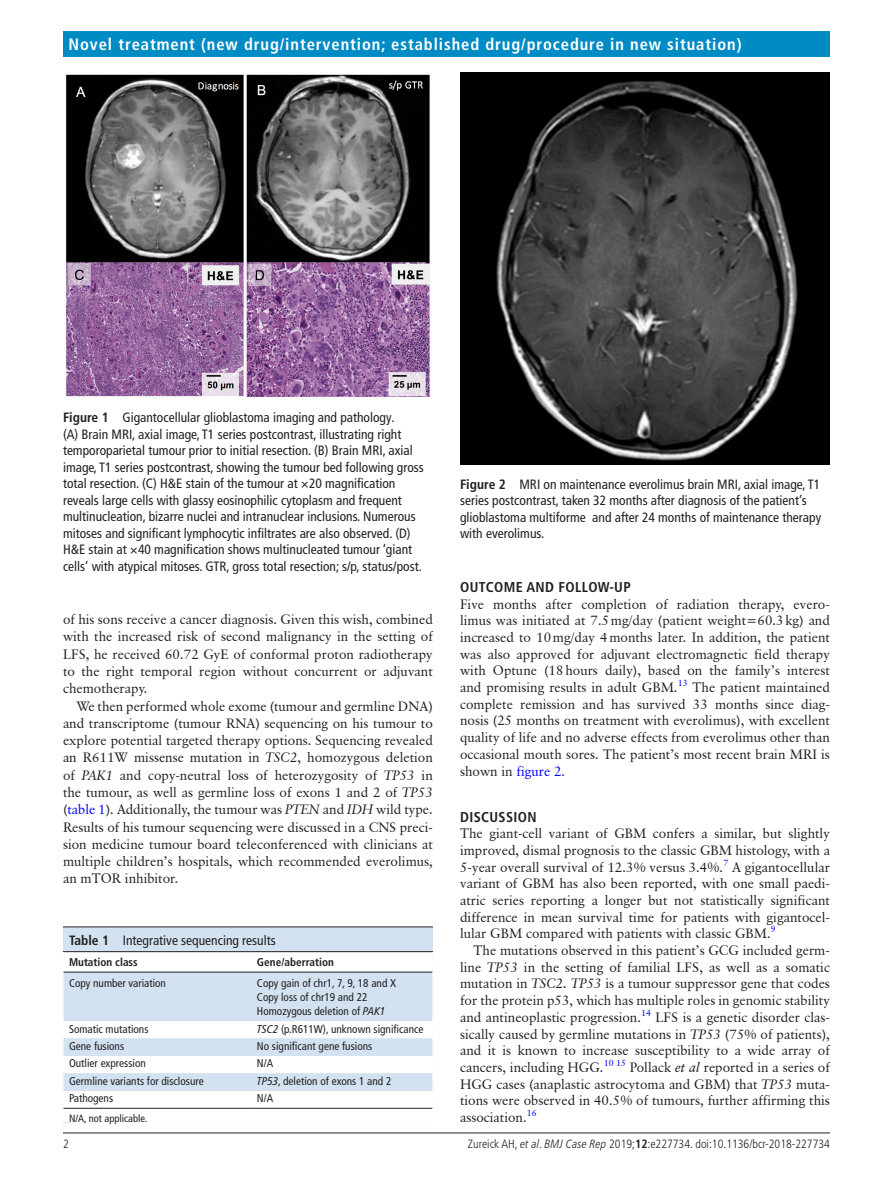
<style>
.page{position:relative;width:893px;height:1191px;background:#fff}
.page>*{position:absolute;margin:0;border:0;box-sizing:border-box;transform-origin:0 0}
.t1{font:700 condensed 16.5px "Frutiger LT Pro";letter-spacing:.055em;color:#fff}
.t2{font:700 condensed 14.25px "Frutiger LT Pro";letter-spacing:.025em;color:#231f20}
.t3{font:13.5px/16.6px "Classical Garamond BT";color:#231f20;text-align:justify}
.t4{font:condensed 13.5px/16.5px "Frutiger LT Pro";color:#231f20}
.t5{font:300 condensed 12px "Frutiger LT Pro";color:#231f20}
.t6{font:condensed 11.25px/14.2px "Frutiger LT Pro";color:#231f20}
.t7{font:700 condensed 11.25px "Frutiger LT Pro";color:#231f20}
.t8{font:condensed 10.5px "Frutiger LT Pro";color:#231f20}
.t9{font:9px "Classical Garamond BT";color:#00f}
.s1{font-weight:700}
.s2{font-style:italic}
.s3{color:#00f}
</style>
<div class="page">
<hr style="left:63px;top:1132px;width:767px;height:1px;background:#231f20">
<div style="left:63px;top:31px;width:767px;height:25px;background:#008bc5"></div>
<img style="left:66px;top:74px;width:364px;height:324px">
<div style="left:63px;top:927px;width:370px;height:195px;background:#d2e2f0"></div>
<hr style="left:63px;top:926px;width:370px;height:1px;background:#231f20">
<div style="left:64px;top:952px;width:369px;height:155px;background:#fff"></div>
<svg style="left:64px;top:972px;width:369px;height:118px"></svg>
<div style="left:63px;top:1108px;width:370px;height:14px;background:#fff"></div>
<hr style="left:63px;top:951px;width:188px;height:1px;background:#231f20">
<hr style="left:63px;top:971px;width:188px;height:1px;background:#231f20">
<hr style="left:251px;top:951px;width:182px;height:1px;background:#231f20">
<hr style="left:251px;top:971px;width:182px;height:1px;background:#231f20">
<hr style="left:63px;top:1107px;width:188px;height:1px;background:#231f20">
<hr style="left:251px;top:1107px;width:182px;height:1px;background:#231f20">
<svg style="left:63px;top:952px;width:1px;height:20px"></svg>
<hr style="left:63px;top:972px;width:1px;height:49px;background:#fff">
<svg style="left:63px;top:1021px;width:1px;height:88px"></svg>
<img style="left:460px;top:72px;width:370px;height:392px">
<p class="t1" style="left:69px;top:34px;width:674px">Novel treatment (new drug/intervention; established drug/procedure in new situation)</p>
<p class="t4" style="left:63px;top:409px;width:362px"><span class="s1">Figure 1</span> Gigantocellular glioblastoma imaging and pathology.<br>(A) Brain MRI, axial image, T1 series postcontrast, illustrating right temporoparietal tumour prior to initial resection. (B) Brain MRI, axial image, T1 series postcontrast, showing the tumour bed following gross total resection. (C) H&amp;E stain of the tumour at ×20 magnification reveals large cells with glassy eosinophilic cytoplasm and frequent multinucleation, bizarre nuclei and intranuclear inclusions. Numerous mitoses and significant lymphocytic infiltrates are also observed. (D)<br>H&amp;E stain at ×40 magnification shows multinucleated tumour ‘giant cells’ with atypical mitoses. GTR, gross total resection; s/p, status/post.</p>
<p class="t3" style="left:63px;top:610px;width:371px;line-height:17.2px">of his sons receive a cancer diagnosis. Given this wish, combined with the increased risk of second malignancy in the setting of LFS, he received 60.72 GyE of conformal proton radiotherapy to the right temporal region without concurrent or adjuvant chemotherapy.</p>
<p class="t3" style="left:63px;top:697px;width:371px;line-height:17.2px;text-indent:14px">We then performed whole exome (tumour and germline DNA) and transcriptome (tumour RNA) sequencing on his tumour to explore potential targeted therapy options. Sequencing revealed an R611W missense mutation in <span class="s2">TSC2</span>, homozygous deletion of <span class="s2">PAK1</span> and copy-neutral loss of heterozygosity of <span class="s2">TP53</span> in the tumour, as well as germline loss of exons 1 and 2 of <span class="s2">TP53 </span>(<span class="s3">table 1</span>). Additionally, the tumour was <span class="s2">PTEN</span> and <span class="s2">IDH</span> wild type.<br>Results of his tumour sequencing were discussed in a CNS preci&shy;sion medicine tumour board teleconferenced with clinicians at multiple children’s hospitals, which recommended everolimus, an mTOR inhibitor.</p>
<p class="t4" style="left:69px;top:932px;width:208px"><span class="s1">Table 1</span> Integrative sequencing results</p>
<p class="t7" style="left:69px;top:955px;width:70px">Mutation class</p>
<p class="t7" style="left:257px;top:955px;width:78px">Gene/aberration</p>
<p class="t6" style="left:69px;top:975px;width:99px">Copy number variation</p>
<p class="t6" style="left:257px;top:975px;width:141px">Copy gain of chr1, 7, 9, 18 and X<br>Copy loss of chr19 and 22<br>Homozygous deletion of <span class="s2">PAK1</span></p>
<p class="t6" style="left:69px;top:1021px;width:81px">Somatic mutations</p>
<p class="t6" style="left:257px;top:1021px;width:168px"><span class="s2">TSC2</span> (p.R611W), unknown significance</p>
<p class="t6" style="left:69px;top:1039px;width:57px">Gene fusions</p>
<p class="t6" style="left:257px;top:1039px;width:117px">No significant gene fusions</p>
<p class="t6" style="left:69px;top:1056px;width:78px">Outlier expression</p>
<p class="t6" style="left:257px;top:1056px;width:18px">N/A</p>
<p class="t6" style="left:69px;top:1073px;width:136px">Germline variants for disclosure</p>
<p class="t6" style="left:257px;top:1073px;width:136px"><span class="s2">TP53</span>, deletion of exons 1 and 2</p>
<p class="t6" style="left:69px;top:1091px;width:46px">Pathogens</p>
<p class="t6" style="left:257px;top:1091px;width:18px">N/A</p>
<p class="t8" style="left:69px;top:1112px;width:80px">N/A, not applicable.</p>
<p class="t4" style="left:460px;top:476px;width:363px"><span class="s1">Figure 2</span> MRI on maintenance everolimus brain MRI, axial image, T1 series postcontrast, taken 32 months after diagnosis of the patient’s glioblastoma multiforme and after 24 months of maintenance therapy with everolimus.</p>
<p class="t2" style="left:460px;top:578px;width:172px">Outcome and follow-up</p>
<p class="t3" style="left:460px;top:595px;width:371px">Five months after completion of radiation therapy, evero&shy;limus was initiated at 7.5mg/day (patient weight=60.3kg) and increased to 10mg/day 4months later. In addition, the patient was also approved for adjuvant electromagnetic field therapy with Optune (18hours daily), based on the family’s interest and promising results in adult GBM.</p>
<p class="t9" style="left:678px;top:677px;width:11px">13</p>
<p class="t3" style="left:460px;top:679px;width:371px;text-indent:233px">The patient maintained complete remission and has survived 33 months since diag&shy;nosis (25 months on treatment with everolimus), with excellent quality of life and no adverse effects from everolimus other than occasional mouth sores. The patient’s most recent brain MRI is shown in <span class="s3">figure 2</span>.</p>
<p class="t2" style="left:460px;top:808px;width:78px">Discussion</p>
<p class="t3" style="left:460px;top:825px;width:371px">The giant-cell variant of GBM confers a similar, but slightly improved, dismal prognosis to the classic GBM histology, with a 5-year overall survival of 12.3% versus 3.4%.</p>
<p class="t9" style="left:723px;top:857px;width:6px">7</p>
<p class="t3" style="left:460px;top:858px;width:371px;text-indent:272px">A gigantocellular variant of GBM has also been reported, with one small paedi&shy;atric series reporting a longer but not statistically significant difference in mean survival time for patients with gigantocel&shy;lular GBM compared with patients with classic GBM.</p>
<p class="t9" style="left:771px;top:923px;width:6px">9</p>
<p class="t3" style="left:460px;top:941px;width:371px;text-indent:14px">The mutations observed in this patient’s GCG included germ&shy;line <span class="s2">TP53</span> in the setting of familial LFS, as well as a somatic mutation in <span class="s2">TSC2. TP53</span> is a tumour suppressor gene that codes for the protein p53, which has multiple roles in genomic stability and antineoplastic progression.</p>
<p class="t9" style="left:641px;top:1007px;width:11px">14</p>
<p class="t3" style="left:460px;top:1008px;width:371px;text-indent:196px">LFS is a genetic disorder clas&shy;sically caused by germline mutations in <span class="s2">TP53</span> (75% of patients), and it is known to increase susceptibility to a wide array of cancers, including HGG.<sup>10</sup> <sup>15</sup> Pollack <span class="s2">et al</span> reported in a series of HGG cases (anaplastic astrocytoma and GBM) that <span class="s2">TP53</span> muta&shy;tions were observed in 40.5% of tumours, further affirming this association.</p>
<p class="t9" style="left:527px;top:1107px;width:11px">16</p>
<p class="t5" style="left:63px;top:1136px;width:7px">2</p>
<p class="t5" style="left:468px;top:1136px;width:363px">Zureick AH, <span class="s2">et al</span>. <span class="s2">BMJ Case Rep</span> 2019;<span class="s1">12</span>:e227734. doi:10.1136/bcr-2018-227734</p>
</div>
